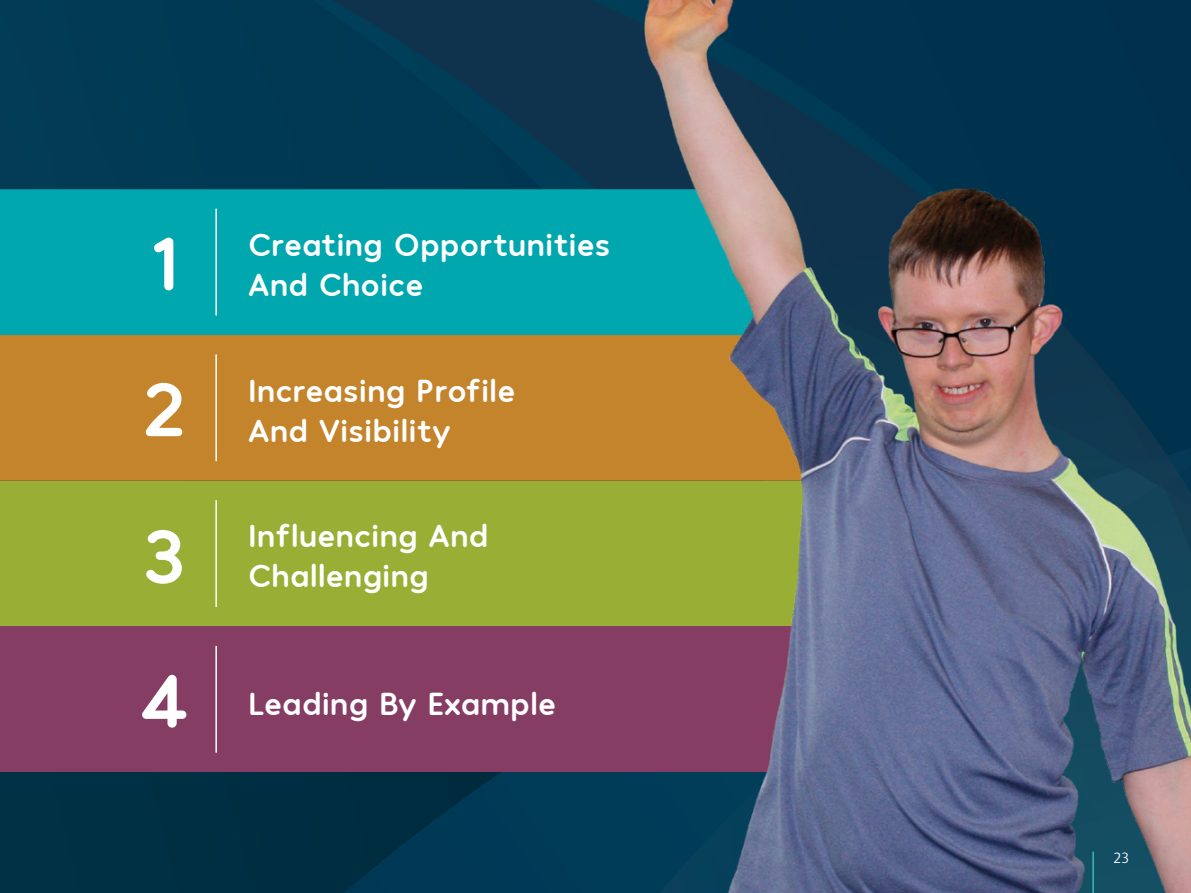
<style>
.page{position:relative;width:1191px;height:893px;background:#fff}
.page>*{position:absolute;margin:0;border:0;box-sizing:border-box;transform-origin:0 0}
.t1{font:700 80.1px "Hank Rnd";color:#fff}
.t2{font:700 33.15px/39.8px "Hank Rnd";color:#fff}
.t3{font:300 15px "FS Albert";color:#fff}
</style>
<div class="page">
<svg style="left:0;top:0;width:566px;height:893px;background:#01354d"></svg>
<div style="left:0;top:189px;width:566px;height:146px;background:#00a7ae"></div>
<div style="left:0;top:335px;width:566px;height:146px;background:#c3842b"></div>
<div style="left:0;top:481px;width:846px;height:145px;background:#98ae35"></div>
<div style="left:0;top:626px;width:846px;height:146px;background:#853d64"></div>
<img style="left:566px;top:0;width:625px;height:893px">
<hr style="left:215px;top:209px;width:2px;height:106px;background:#fff">
<hr style="left:215px;top:354px;width:2px;height:107px;background:#fff">
<hr style="left:215px;top:500px;width:2px;height:107px;background:#fff">
<hr style="left:215px;top:646px;width:2px;height:107px;background:#fff">
<hr style="left:1092px;top:852px;width:2px;height:41px;background:#38b8ba">
<p class="t1" style="left:149px;top:214px;width:31px">1</p>
<p class="t1" style="left:141px;top:359px;width:47px">2</p>
<p class="t1" style="left:142px;top:507px;width:46px">3</p>
<p class="t1" style="left:137px;top:651px;width:55px">4</p>
<p class="t2" style="left:248px;top:223px;width:364px">Creating Opportunities<br>And Choice</p>
<p class="t2" style="left:248px;top:369px;width:269px">Increasing Profile</p>
<p class="t2" style="left:248px;top:409px;width:204px">And Visibility</p>
<p class="t2" style="left:248px;top:515px;width:242px">Influencing And<br>Challenging</p>
<p class="t2" style="left:248px;top:683px;width:309px">Leading By Example</p>
<p class="t3" style="left:1113px;top:849px;width:18px">23</p>
</div>
